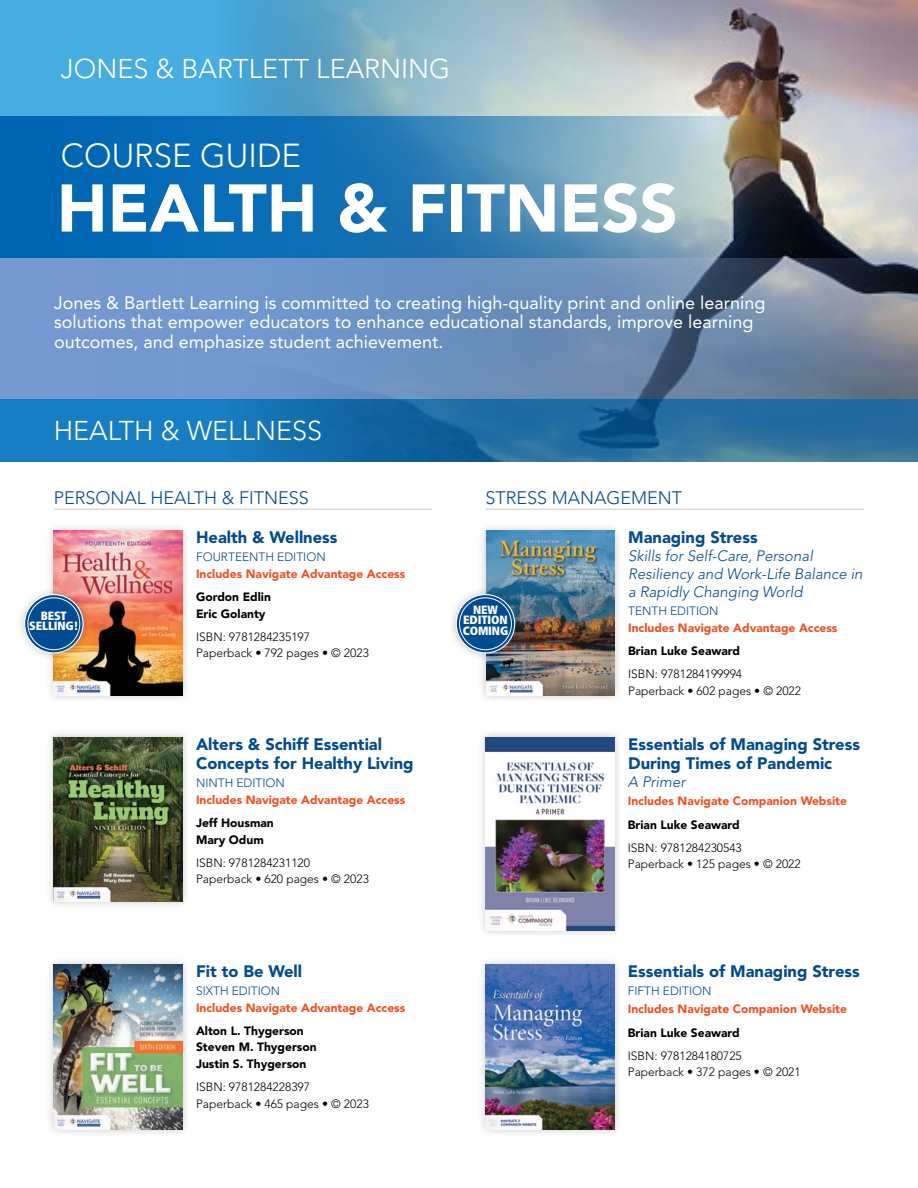
<style>
.page{position:relative;width:918px;height:1188px;background:#fff}
.page>*{position:absolute;margin:0;border:0;box-sizing:border-box;transform-origin:0 0}
.t1{font:900 66.6px "Avenir LT Std";color:#fff}
.t2{font:300 33px "Avenir LT Std";color:#fff}
.t3{font:300 27px "Avenir LT Std";color:#fff}
.t4{font:18px/19.5px "Avenir LT Std";color:#fff}
.t5{font:300 18px "Avenir LT Std";color:#004b91}
.t6{font:900 16.5px/19.8px "Avenir LT Std";color:#004b91}
.t7{font:italic 300 15px/18px "Avenir LT Std";color:#004b91}
.t8{font:300 12px/16.5px "Avenir LT Std";color:#000}
.t9{font:900 12px "Avenir LT Std";color:#f05123}
.t10{font:900 12px/16.5px "Avenir LT Std";color:#000}
.t11{font:300 12px "Avenir LT Std";color:#004b91}
.t12{font:900 condensed 12px/10.5px "Frutiger LT Std";letter-spacing:-.01em;color:#fff;text-align:center}
</style>
<div class="page">
<hr style="left:54px;top:509px;width:378px;height:1px;background:#c7c8ca">
<hr style="left:485px;top:509px;width:379px;height:1px;background:#c7c8ca">
<div style="left:477px;top:956px;width:146px;height:182px;background:#000;opacity:.22"></div>
<img style="left:486px;top:965px;width:128px;height:164px">
<div style="left:46px;top:956px;width:145px;height:182px;background:#000;opacity:.22"></div>
<img style="left:54px;top:965px;width:129px;height:164px">
<div style="left:0;top:0;width:918px;height:461px;background:#46ace1"></div>
<img style="left:218px;top:0;width:700px;height:258px">
<svg style="left:0;top:117px;width:797px;height:141px;background:#377dae"></svg>
<hr style="left:0;top:0;width:1px;height:117px;background:#0066b3">
<div style="left:46px;top:729px;width:145px;height:181px;background:#000;opacity:.22"></div>
<img style="left:54px;top:737px;width:129px;height:165px">
<div style="left:477px;top:729px;width:146px;height:210px;background:#000;opacity:.22"></div>
<img style="left:486px;top:737px;width:128px;height:193px">
<svg style="left:0;top:258px;width:918px;height:141px;background:#6c8bb5"></svg>
<svg style="left:0;top:399px;width:918px;height:62px;background:#1d70a8"></svg>
<svg style="left:0;top:0;width:1px;height:24px"></svg>
<div style="left:46px;top:523px;width:145px;height:181px;background:#000;opacity:.22"></div>
<img style="left:54px;top:531px;width:129px;height:164px">
<div style="left:16px;top:586px;width:76px;height:76px;background:#000;opacity:.22"></div>
<svg style="left:25px;top:595px;width:58px;height:58px"></svg>
<div style="left:24px;top:594px;width:60px;height:60px;border:1px solid #fff;border-radius:50%"></div>
<div style="left:28px;top:598px;width:52px;height:52px;background:#004b91;border-radius:50%"></div>
<div style="left:28px;top:598px;width:52px;height:52px;border:1px solid #fff;border-radius:50%"></div>
<div style="left:478px;top:523px;width:145px;height:181px;background:#000;opacity:.22"></div>
<img style="left:486px;top:531px;width:129px;height:165px">
<div style="left:448px;top:586px;width:75px;height:76px;background:#000;opacity:.22"></div>
<svg style="left:456px;top:595px;width:59px;height:58px"></svg>
<div style="left:456px;top:594px;width:59px;height:60px;border:1px solid #fff;border-radius:50%"></div>
<div style="left:460px;top:598px;width:51px;height:52px;background:#004b91;border-radius:50%"></div>
<div style="left:459px;top:598px;width:53px;height:52px;border:1px solid #fff;border-radius:50%"></div>
<h3 class="t3" style="left:61px;top:53px;width:391px">JONES &amp; BARTLETT LEARNING</h3>
<h2 class="t2" style="left:61px;top:136px;width:242px">COURSE GUIDE</h2>
<h1 class="t1" style="left:57px;top:168px;width:623px">HEALTH &amp; FITNESS</h1>
<h3 class="t4" style="left:54px;top:293px;width:713px">Jones &amp; Bartlett Learning is committed to creating high-quality print and online learning solutions that empower educators to enhance educational standards, improve learning outcomes, and emphasize student achievement.</h3>
<h3 class="t3" style="left:54px;top:415px;width:270px">HEALTH &amp; WELLNESS</h3>
<h3 class="t5" style="left:54px;top:487px;width:257px">PERSONAL HEALTH &amp; FITNESS</h3>
<h3 class="t5" style="left:485px;top:487px;width:198px">STRESS MANAGEMENT</h3>
<p class="t12" style="left:29px;top:610px;width:51px">BEST<br>SELLING!</p>
<h3 class="t6" style="left:196px;top:528px;width:143px">Health &amp; Wellness</h3>
<p class="t11" style="left:196px;top:550px;width:131px">FOURTEENTH EDITION</p>
<p class="t9" style="left:196px;top:566px;width:211px">Includes Navigate Advantage Access</p>
<p class="t10" style="left:196px;top:589px;width:76px">Gordon Edlin<br>Eric Golanty</p>
<p class="t8" style="left:196px;top:629px;width:174px">ISBN: 9781284235197<br>Paperback • 792 pages • © 2023</p>
<h3 class="t6" style="left:196px;top:734px;width:219px">Alters &amp; Schiff Essential<br>Concepts for Healthy Living</h3>
<p class="t11" style="left:196px;top:776px;width:90px">NINTH EDITION</p>
<p class="t9" style="left:196px;top:792px;width:211px">Includes Navigate Advantage Access</p>
<p class="t10" style="left:196px;top:815px;width:79px">Jeff Housman<br>Mary Odum</p>
<p class="t8" style="left:196px;top:855px;width:174px">ISBN: 9781284231120<br>Paperback • 620 pages • © 2023</p>
<h3 class="t6" style="left:196px;top:962px;width:108px">Fit to Be Well</h3>
<p class="t11" style="left:196px;top:984px;width:86px">SIXTH EDITION</p>
<p class="t9" style="left:196px;top:1000px;width:211px">Includes Navigate Advantage Access</p>
<p class="t10" style="left:196px;top:1023px;width:122px">Alton L. Thygerson<br>Steven M. Thygerson<br>Justin S. Thygerson</p>
<p class="t8" style="left:196px;top:1079px;width:174px">ISBN: 9781284228397<br>Paperback • 465 pages • © 2023</p>
<p class="t12" style="left:463px;top:604px;width:47px">NEW<br>EDITION<br>COMING</p>
<h3 class="t6" style="left:628px;top:528px;width:131px">Managing Stress</h3>
<p class="t7" style="left:628px;top:548px;width:236px">Skills for Self-Care, Personal<br>Resiliency and Work-Life Balance in a Rapidly Changing World</p>
<p class="t11" style="left:628px;top:604px;width:92px">TENTH EDITION</p>
<p class="t9" style="left:628px;top:620px;width:211px">Includes Navigate Advantage Access</p>
<p class="t10" style="left:628px;top:643px;width:113px">Brian Luke Seaward</p>
<p class="t8" style="left:628px;top:666px;width:174px">ISBN: 9781284199994<br>Paperback • 602 pages • © 2022</p>
<h3 class="t6" style="left:628px;top:734px;width:233px">Essentials of Managing Stress<br>During Times of Pandemic</h3>
<p class="t7" style="left:628px;top:773px;width:59px">A Primer</p>
<p class="t9" style="left:628px;top:794px;width:221px">Includes Navigate Companion Website</p>
<p class="t10" style="left:628px;top:816px;width:113px">Brian Luke Seaward</p>
<p class="t8" style="left:628px;top:840px;width:174px">ISBN: 9781284230543<br>Paperback • 125 pages • © 2022</p>
<h3 class="t6" style="left:628px;top:962px;width:233px">Essentials of Managing Stress</h3>
<p class="t11" style="left:628px;top:984px;width:85px">FIFTH EDITION</p>
<p class="t9" style="left:628px;top:1002px;width:221px">Includes Navigate Companion Website</p>
<p class="t10" style="left:628px;top:1024px;width:113px">Brian Luke Seaward</p>
<p class="t8" style="left:628px;top:1048px;width:174px">ISBN: 9781284180725<br>Paperback • 372 pages • © 2021</p>
</div>
